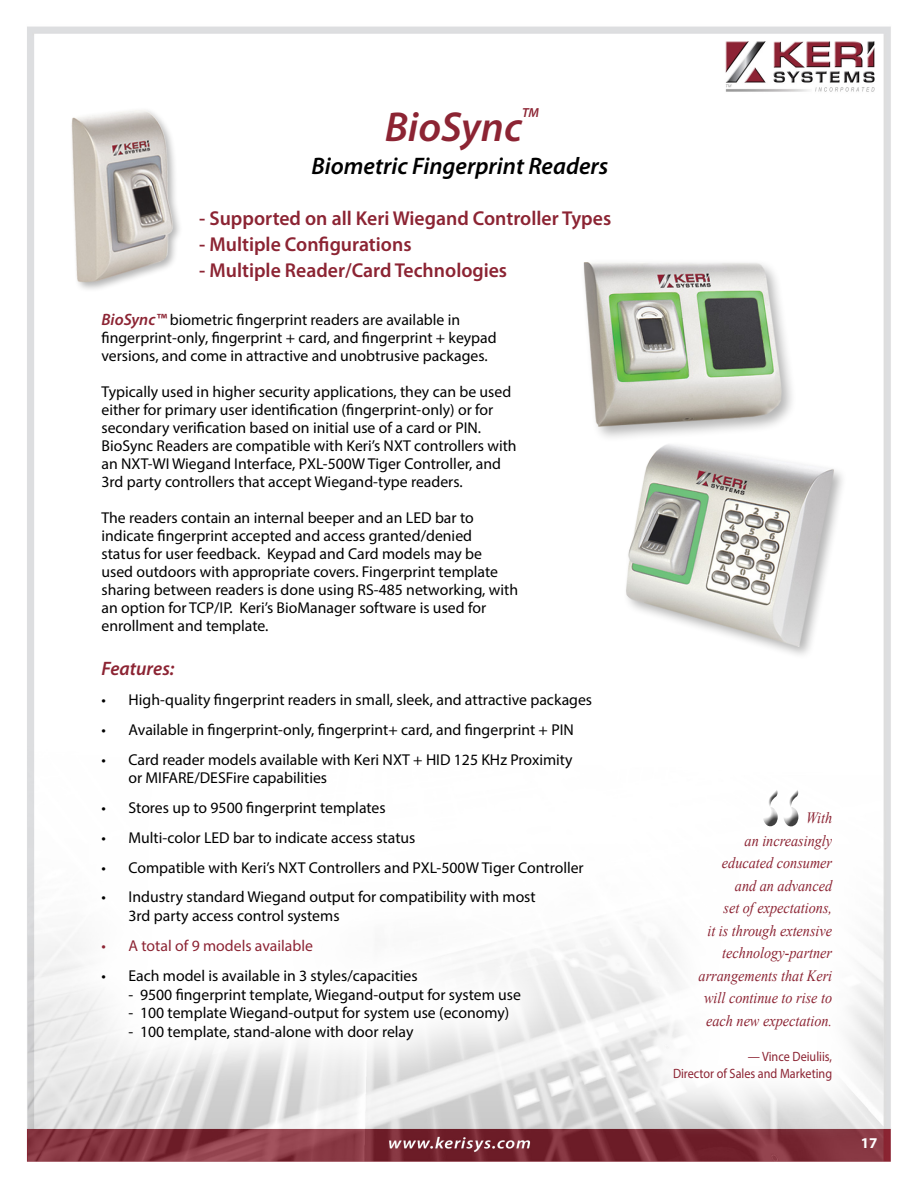
<style>
.page{position:relative;width:918px;height:1188px;background:#fff}
.page>*{position:absolute;margin:0;border:0;box-sizing:border-box;transform-origin:0 0}
.t1{font:italic 600 42px "Myriad Pro";color:#8c2433}
.t2{font:italic 600 24px "Myriad Pro";color:#000}
.t3{font:600 20.1px "Myriad Pro";color:#8c2433}
.t4{font:italic 600 19.5px "Myriad Pro";color:#8c2433}
.t5{font:15.75px/18px "Myriad Pro";color:#000}
.t6{font:italic 15.75px/22.5px "Times New Roman";color:#8c2433;text-align:right;scale:.9 1}
.t7{font:15.75px "Myriad Pro";color:#8c2433}
.t8{font:700 15px "Myriad Pro";color:#fff}
.t9{font:13.5px/16.5px "Myriad Pro";color:#8c2433;text-align:right;scale:.9 1}
.t10{font:italic 600 13.05px "Myriad Pro";color:#8c2433}
.s1{font-weight:600;font-style:italic;font-size:16.5px;color:#8c2433}
</style>
<div class="page">
<img style="left:26px;top:26px;width:865px;height:1136px">
<svg style="left:615px;top:738px;width:276px;height:401px"></svg>
<div style="left:664px;top:803px;width:178px;height:287px;background:#fff"></div>
<div style="left:753px;top:779px;width:52px;height:49px;background:#fff"></div>
<div style="left:757px;top:783px;width:51px;height:53px;background:#000;opacity:.75"></div>
<div style="left:52px;top:612px;width:590px;height:478px;background:#fff"></div>
<div style="left:69px;top:107px;width:114px;height:186px;background:#fff"></div>
<img style="left:68px;top:102px;width:108px;height:194px">
<img style="left:552px;top:248px;width:246px;height:196px">
<div style="left:623px;top:441px;width:225px;height:220px;background:#fff"></div>
<img style="left:602px;top:415px;width:238px;height:252px">
<h1 class="t1" style="left:385px;top:100px;width:139px">BioSync</h1>
<p class="t10" style="left:522px;top:104px;width:19px">TM</p>
<h2 class="t2" style="left:312px;top:151px;width:298px">Biometric Fingerprint Readers</h2>
<p class="t3" style="left:199px;top:205px;width:414px">- Supported on all Keri Wiegand Controller Types</p>
<p class="t3" style="left:199px;top:231px;width:214px">- Multiple Configurations</p>
<p class="t3" style="left:199px;top:257px;width:309px">- Multiple Reader/Card Technologies</p>
<p class="t5" style="left:102px;top:310px;width:397px"><span class="s1">BioSync™</span> biometric fingerprint readers are available in fingerprint-only, fingerprint + card, and fingerprint + keypad versions, and come in attractive and unobtrusive packages.</p>
<p class="t5" style="left:102px;top:382px;width:417px">Typically used in higher security applications, they can be used either for primary user identification (fingerprint-only) or for secondary verification based on initial use of a card or PIN.<br>BioSync Readers are compatible with Keri’s NXT controllers with an NXT-WI Wiegand Interface, PXL-500W Tiger Controller, and 3rd party controllers that accept Wiegand-type readers.</p>
<p class="t5" style="left:102px;top:508px;width:418px">The readers contain an internal beeper and an LED bar to indicate fingerprint accepted and access granted/denied<br>status for user feedback. Keypad and Card models may be<br>used outdoors with appropriate covers. Fingerprint template sharing between readers is done using RS-485 networking, with an option for TCP/IP. Keri’s BioManager software is used for enrollment and template.</p>
<p class="t4" style="left:102px;top:657px;width:74px">Features:</p>
<p class="t5" style="left:102px;top:691px;width:492px">• High-quality fingerprint readers in small, sleek, and attractive packages</p>
<p class="t5" style="left:102px;top:720px;width:474px">• Available in fingerprint-only, fingerprint+ card, and fingerprint + PIN</p>
<p class="t5" style="left:129px;top:750px;width:446px;line-height:18.9px;text-indent:-27px">• Card reader models available with Keri NXT + HID 125 KHz Proximity or MIFARE/DESFire capabilities</p>
<p class="t5" style="left:102px;top:799px;width:286px">• Stores up to 9500 fingerprint templates</p>
<p class="t5" style="left:102px;top:828px;width:315px">• Multi-color LED bar to indicate access status</p>
<p class="t5" style="left:102px;top:858px;width:484px">• Compatible with Keri’s NXT Controllers and PXL-500W Tiger Controller</p>
<p class="t5" style="left:129px;top:887px;width:409px;line-height:18.9px;text-indent:-27px">• Industry standard Wiegand output for compatibility with most<br>3rd party access control systems</p>
<p class="t7" style="left:102px;top:936px;width:213px">• A total of 9 models available</p>
<p class="t5" style="left:102px;top:966px;width:318px">• Each model is available in 3 styles/capacities</p>
<p class="t5" style="left:129px;top:985px;width:394px">- 9500 fingerprint template, Wiegand-output for system use</p>
<p class="t5" style="left:129px;top:1004px;width:382px">- 100 template Wiegand-output for system use (economy)</p>
<p class="t5" style="left:129px;top:1023px;width:287px">- 100 template, stand-alone with door relay</p>
<p class="t6" style="left:699px;top:806px;width:150px">With<br>an increasingly educated consumer and an advanced<br>set of expectations,<br>it is through extensive technology-partner arrangements that Keri will continue to rise to each new expectation.</p>
<p class="t9" style="left:673px;top:1048px;width:178px">— Vince Deiuliis,<br>Director of Sales and Marketing</p>
<p class="t8" style="left:861px;top:1133px;width:18px">17</p>
</div>
